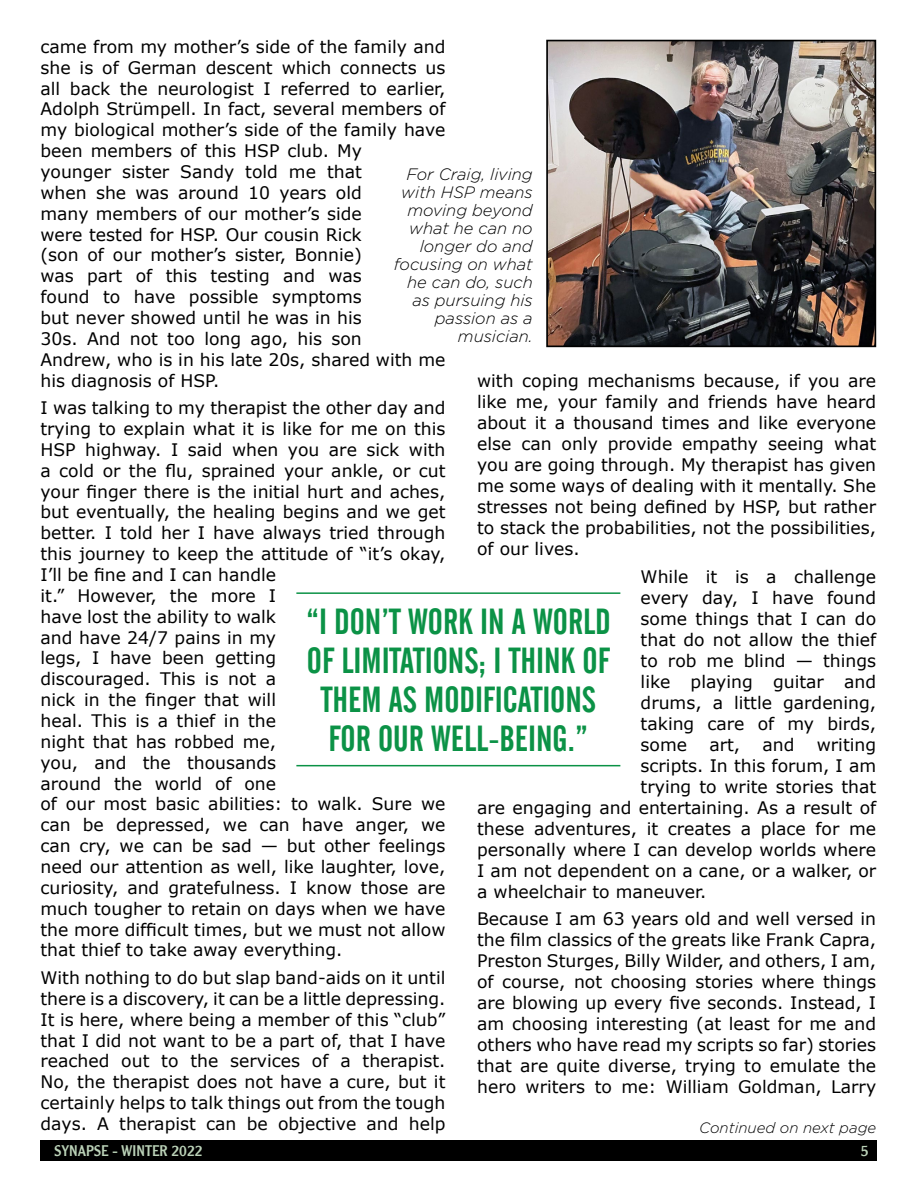
<style>
.page{position:relative;width:918px;height:1188px;background:#fff}
.page>*{position:absolute;margin:0;border:0;box-sizing:border-box;transform-origin:0 0}
.t1{font:36px/39px "Alternate Gothic No 2 BT";color:#0b9246;text-align:center}
.t2{font:17.25px/20.9px "Verdana";color:#000;text-align:justify}
.t3{font:italic 300 16.5px/18px "Gotham";color:#000;text-align:right}
.t4{font:15px "Clearface Gothic LT";color:#bbd2b8}
.t5{font:italic 300 15px "Gotham";color:#000}
</style>
<div class="page">
<div style="left:40px;top:1141px;width:838px;height:20px;background:#000"></div>
<hr style="left:296px;top:592px;width:324px;height:2px;background:#0b9246">
<hr style="left:296px;top:765px;width:324px;height:1px;background:#0b9246">
<img style="left:549px;top:43px;width:324px;height:301px">
<div style="left:546px;top:40px;width:330px;height:307px;border:2px solid #000"></div>
<p class="t2" style="left:40px;top:36px;width:407px;text-align:left">came from my mother’s side of the family and she is of German descent which connects us all back the neurologist I referred to earlier, Adolph Strümpell. In fact, several members of my biological mother’s side of the family have been members of this HSP club. My<br>younger sister Sandy told me that<br>when she was around 10 years old<br>many members of our mother’s side<br>were tested for HSP. Our cousin Rick<br>(son of our mother’s sister, Bonnie)<br>was part of this testing and was<br>found to have possible symptoms<br>but never showed until he was in his<br>30s. And not too long ago, his son<br>Andrew, who is in his late 20s, shared with me his diagnosis of HSP.</p>
<p class="t2" style="left:40px;top:398px;width:407px;text-align:left">I was talking to my therapist the other day and trying to explain what it is like for me on this HSP highway. I said when you are sick with a cold or the flu, sprained your ankle, or cut your finger there is the initial hurt and aches, but eventually, the healing begins and we get better. I told her I have always tried through this journey to keep the attitude of “it’s okay, I’ll be fine and I can handle<br>it.” However, the more I<br>have lost the ability to walk<br>and have 24/7 pains in my<br>legs, I have been getting<br>discouraged. This is not a<br>nick in the finger that will<br>heal. This is a thief in the<br>night that has robbed me,<br>you, and the thousands<br>around the world of one<br>of our most basic abilities: to walk. Sure we can be depressed, we can have anger, we can cry, we can be sad — but other feelings need our attention as well, like laughter, love, curiosity, and gratefulness. I know those are much tougher to retain on days when we have the more difficult times, but we must not allow that thief to take away everything.</p>
<p class="t2" style="left:40px;top:968px;width:407px">With nothing to do but slap band-aids on it until there is a discovery, it can be a little depressing.<br>It is here, where being a member of this “club” that I did not want to be a part of, that I have reached out to the services of a therapist.<br>No, the therapist does not have a cure, but it certainly helps to talk things out from the tough days. A therapist can be objective and help</p>
<p class="t3" style="left:394px;top:165px;width:140px">For Craig, living with HSP means moving beyond what he can no longer do and focusing on what he can do, such as pursuing his passion as a musician.</p>
<p class="t2" style="left:477px;top:371px;width:401px">with coping mechanisms because, if you are like me, your family and friends have heard about it a thousand times and like everyone else can only provide empathy seeing what you are going through. My therapist has given me some ways of dealing with it mentally. She stresses not being defined by HSP, but rather to stack the probabilities, not the possibilities, of our lives.</p>
<p class="t2" style="left:641px;top:566px;width:237px">While it is a challenge every day, I have found some things that I can do that do not allow the thief to rob me blind — things like playing guitar and drums, a little gardening, taking care of my birds, some</p>
<h1 class="t1" style="left:306px;top:603px;width:306px">“I DON’T WORK IN A WORLD<br>OF LIMITATIONS; I THINK OF<br>THEM AS MODIFICATIONS<br>FOR OUR WELL-BEING.”</h1>
<p class="t2" style="left:709px;top:734px;width:32px">art,</p>
<p class="t2" style="left:762px;top:734px;width:34px">and</p>
<p class="t2" style="left:817px;top:734px;width:61px">writing</p>
<p class="t2" style="left:641px;top:755px;width:237px">scripts. In this forum, I am</p>
<p class="t2" style="left:641px;top:776px;width:237px">trying to write stories that</p>
<p class="t2" style="left:477px;top:797px;width:401px">are engaging and entertaining. As a result of</p>
<p class="t2" style="left:477px;top:818px;width:401px">these adventures, it creates a place for me</p>
<p class="t2" style="left:477px;top:839px;width:401px">personally where I can develop worlds where</p>
<p class="t2" style="left:477px;top:860px;width:401px">I am not dependent on a cane, or a walker, or</p>
<p class="t2" style="left:477px;top:881px;width:231px">a wheelchair to maneuver.</p>
<p class="t2" style="left:477px;top:909px;width:401px">Because I am 63 years old and well versed in the film classics of the greats like Frank Capra, Preston Sturges, Billy Wilder, and others, I am, of course, not choosing stories where things are blowing up every five seconds. Instead, I am choosing interesting (at least for me and others who have read my scripts so far) stories that are quite diverse, trying to emulate the hero writers to me: William Goldman, Larry</p>
<p class="t5" style="left:699px;top:1118px;width:178px">Continued on next page</p>
<p class="t4" style="left:54px;top:1141px;width:150px">SYNAPSE - WINTER 2022</p>
<p class="t4" style="left:861px;top:1141px;width:9px">5</p>
</div>
